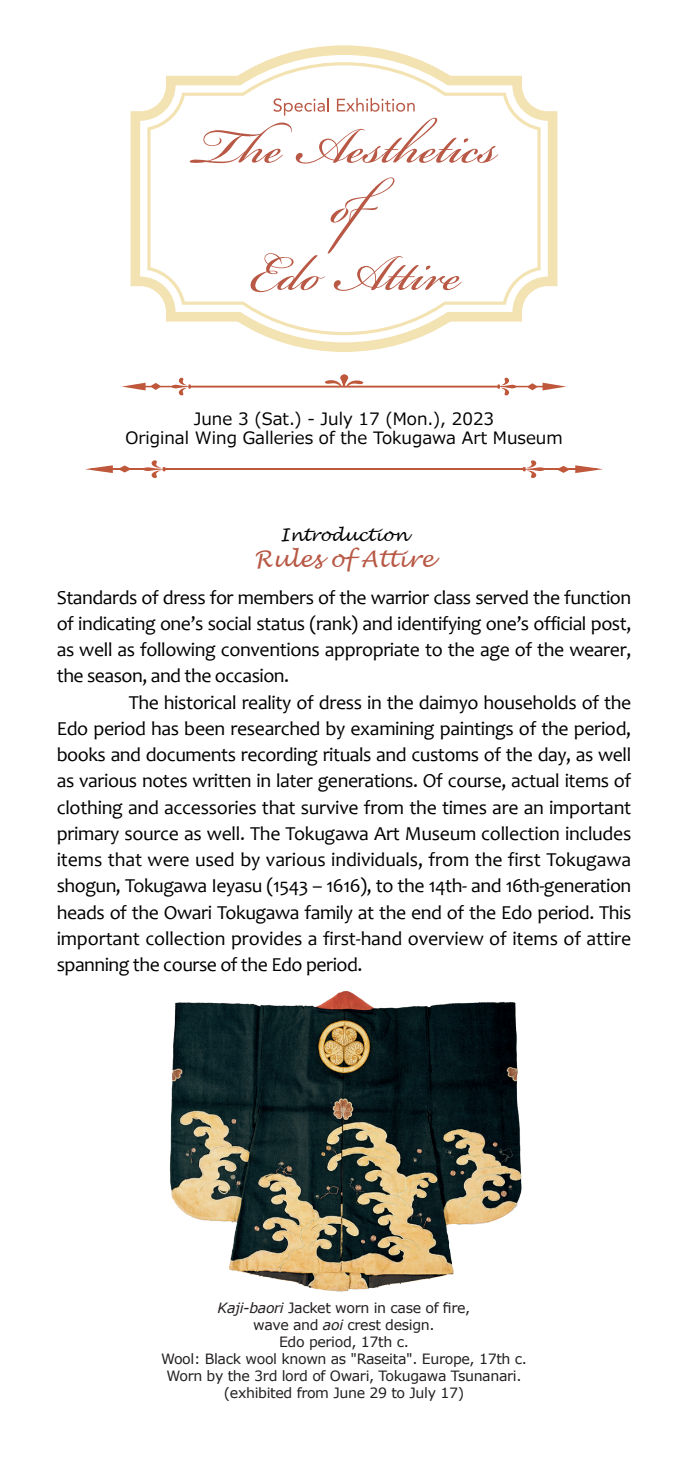
<style>
.page{position:relative;width:688px;height:1458px;background:#fff}
.page>*{position:absolute;margin:0;border:0;box-sizing:border-box;transform-origin:0 0}
.t1{font:italic 22.6px "Lucida Handwriting";color:#b85845}
.t2{font:19.8px/26.2px "Candara";letter-spacing:-.025em;color:#000;text-align:justify}
.t3{font:17px "Meiryo UI";color:#000}
.t4{font:italic 17px "Lucida Handwriting";color:#000}
.t5{font:14.2px "Verdana";letter-spacing:-.025em;color:#231f20}
.s1{font-style:italic}
</style>
<div class="page">
<img style="left:170px;top:991px;width:352px;height:301px">
<svg style="left:130px;top:45px;width:428px;height:307px"></svg>
<svg style="left:146px;top:61px;width:396px;height:276px"></svg>
<svg style="left:122px;top:374px;width:444px;height:22px"></svg>
<hr style="left:164px;top:468px;width:360px;height:2px;background:#bf573b">
<svg style="left:143px;top:460px;width:22px;height:18px"></svg>
<svg style="left:523px;top:460px;width:21px;height:18px"></svg>
<hr style="left:92px;top:468px;width:56px;height:2px;background:#bf573b">
<svg style="left:85px;top:465px;width:45px;height:8px"></svg>
<hr style="left:540px;top:468px;width:56px;height:2px;background:#bf573b">
<svg style="left:558px;top:465px;width:45px;height:8px"></svg>
<p class="t3" style="left:194px;top:406px;width:302px">June 3 (Sat.) - July 17 (Mon ,(. 2023</p>
<p class="t3" style="left:125px;top:426px;width:439px">Original Wing Galleries of the Tokugawa Art Museum</p>
<p class="t4" style="left:280px;top:525px;width:129px">Introduction</p>
<p class="t1" style="left:254px;top:545px;width:181px">Rules of Attire</p>
<p class="t2" style="left:57px;top:584px;width:576px">Standards of dress for members of the warrior class served the function of indicating one s’ social status (rank) and identifying one s’ official post, as well as following conventions appropriate to the age of the wearer, the season, and the occasion.</p>
<p class="t2" style="left:57px;top:688px;width:576px;text-indent:72px">The historical reality of dress in the daimyo households of the Edo period has been researched by examining paintings of the period, books and documents recording rituals and customs of the day, as well as various notes written in later generations. Of course, actual items of clothing and accessories that survive from the times are an important primary source as well. The Tokugawa Art Museum collection includes items that were used by various individuals, from the first Tokugawa shogun, Tokugawa Ieyasu (1543 – 1616 t o,) the 14th- and 16th-generation heads of the Owari Tokugawa family at the end of the Edo period. This important collection provides a first-hand overview of items of attire spanning the course of the Edo period.</p>
<p class="t5" style="left:218px;top:1297px;width:254px"><span class="s1">Kaji-baori</span> Jacket worn in case of fire,</p>
<p class="t5" style="left:253px;top:1314px;width:183px">wave and <span class="s1">aoi</span> crest design.</p>
<p class="t5" style="left:279px;top:1331px;width:131px">Edo period, 17th .c</p>
<p class="t5" style="left:161px;top:1348px;width:367px">Wool: Black wool known as "Raseita ." Europe, 17th .c</p>
<p class="t5" style="left:166px;top:1365px;width:357px">Worn by the 3rd lord of Owari, Tokugawa Tsunanari.</p>
<p class="t5" style="left:224px;top:1382px;width:242px">(exhibited from June 29 to July 17(</p>
</div>
